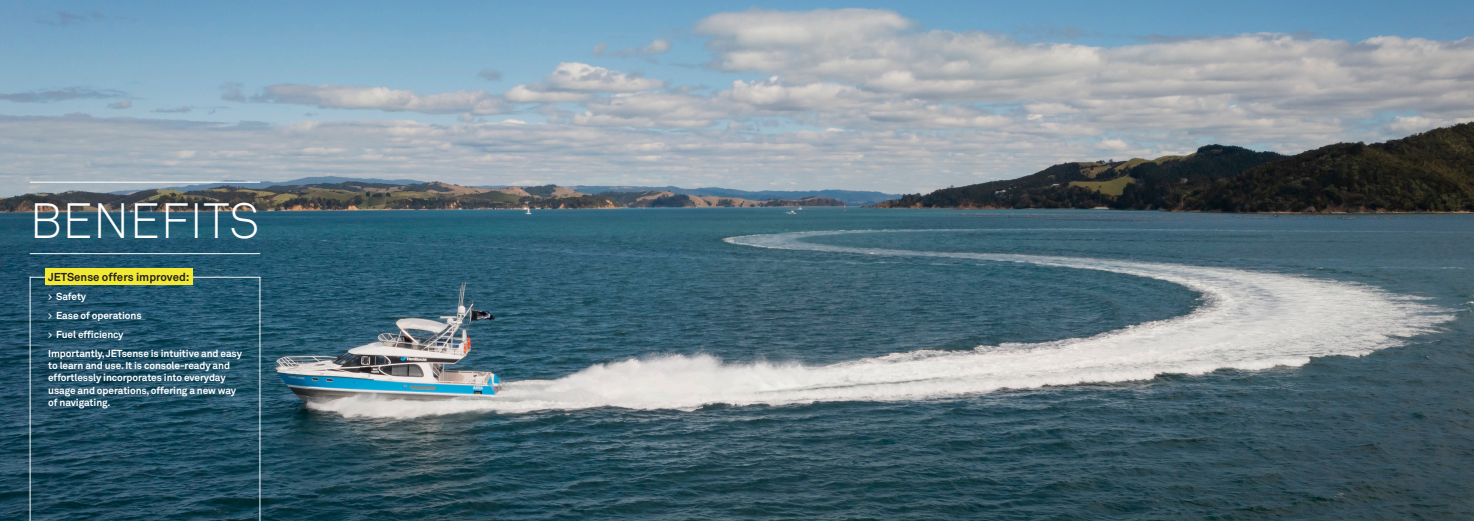
<style>
.page{position:relative;width:1474px;height:521px;background:#fff}
.page>*{position:absolute;margin:0;border:0;box-sizing:border-box;transform-origin:0 0}
.t1{font:49px "Akkurat Light Pro";letter-spacing:.01em;color:#fff}
.t2{font:700 11.38px "Akkurat";color:#231f20}
.t3{font:700 10.06px/12.2px "Akkurat";letter-spacing:-.01em;color:#fff}
.s1{font-size:8.75px}
</style>
<div class="page">
<img style="left:0;top:0;width:1473px;height:521px">
<hr style="left:30px;top:253px;width:230px;height:1px;background:#fff">
<hr style="left:30px;top:182px;width:230px;height:1px;background:#fff">
<svg style="left:29px;top:276px;width:231px;height:245px;background:#214e62"></svg>
<div style="left:45px;top:269px;width:147px;height:16px;background:#f1e932"></div>
<p class="t1" style="left:30px;top:191px;width:231px">BENEFITS</p>
<p class="t2" style="left:48px;top:269px;width:143px">JETSense offers improved:</p>
<p class="t3" style="left:48px;top:290px;width:40px"><span class="s1">&gt;</span> Safety</p>
<p class="t3" style="left:48px;top:309px;width:95px"><span class="s1">&gt;</span> Ease of operations</p>
<p class="t3" style="left:48px;top:328px;width:77px"><span class="s1">&gt;</span> Fuel efficiency</p>
<p class="t3" style="left:48px;top:347px;width:195px">Importantly, JETsense is intuitive and easy to learn and use. It is console-ready and effortlessly incorporates into everyday usage and operations, offering a new way of navigating.</p>
</div>
